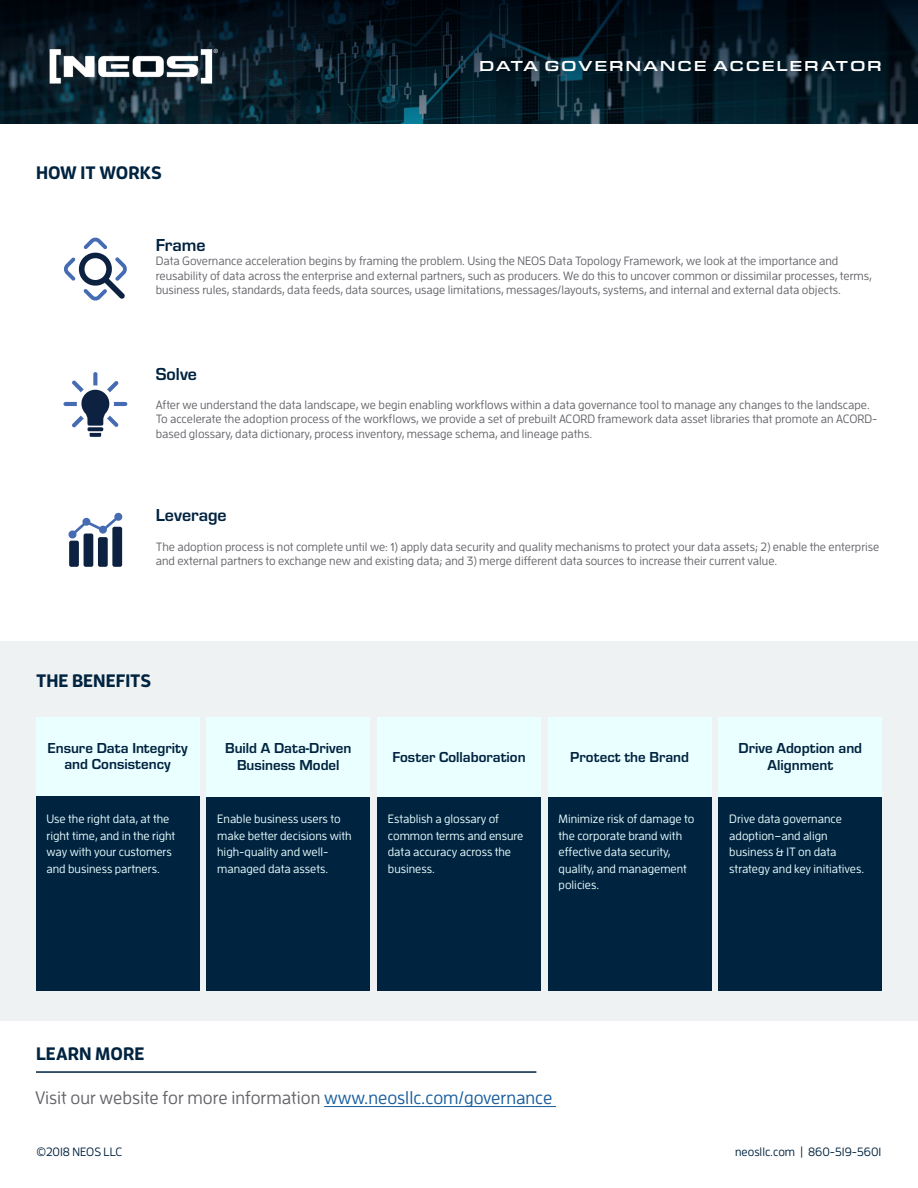
<style>
.page{position:relative;width:918px;height:1188px;background:#fff}
.page>*{position:absolute;margin:0;border:0;box-sizing:border-box;transform-origin:0 0}
.t1{font:500 18px "Enzo OT";color:#64656a}
.H2_-_Blue{font:700 18px "Enzo OT";color:#002340}
.t2{font:700 18px "Eurostile";color:#002340}
.t3{font:700 15px/16.5px "Eurostile";color:#002340;text-align:center}
.t4{font:500 15px "Eurostile Ext";letter-spacing:.11em;color:#fff}
.t5{font:500 12px/14.4px "Enzo OT";color:#64656a}
.t6{font:500 12px/16.5px "Enzo OT";color:#eaffff}
.t7{font:500 12px "Enzo OT";color:#002340}
.s1{font-family:"Proxima Nova";font-weight:400}
.s2{color:#175d9e}
</style>
<div class="page">
<svg style="left:0;top:0;width:918px;height:123px;background:#061823"></svg>
<div style="left:0;top:641px;width:918px;height:380px;background:#eff2f3"></div>
<hr style="left:324px;top:1106px;width:232px;height:1px;background:#175d9e">
<hr style="left:36px;top:1071px;width:500px;height:2px;background:#002340">
<img style="left:36px;top:37px;width:188px;height:57px">
<div style="left:36px;top:795px;width:163px;height:195px;background:#002340"></div>
<div style="left:36px;top:717px;width:163px;height:78px;background:#eaffff"></div>
<div style="left:207px;top:795px;width:163px;height:195px;background:#002340"></div>
<div style="left:207px;top:717px;width:163px;height:79px;background:#eaffff"></div>
<div style="left:377px;top:795px;width:164px;height:195px;background:#002340"></div>
<div style="left:377px;top:717px;width:164px;height:79px;background:#eaffff"></div>
<div style="left:548px;top:795px;width:163px;height:195px;background:#002340"></div>
<div style="left:548px;top:717px;width:163px;height:79px;background:#eaffff"></div>
<div style="left:719px;top:795px;width:163px;height:195px;background:#002340"></div>
<div style="left:719px;top:717px;width:163px;height:79px;background:#eaffff"></div>
<svg style="left:64px;top:237px;width:63px;height:64px"></svg>
<svg style="left:63px;top:372px;width:64px;height:65px"></svg>
<svg style="left:68px;top:513px;width:55px;height:26px"></svg>
<div style="left:69px;top:541px;width:10px;height:26px;background:#0d2140;border-radius:2px"></div>
<div style="left:98px;top:537px;width:10px;height:30px;background:#0d2140;border-radius:2px"></div>
<div style="left:112px;top:527px;width:10px;height:40px;background:#0d2140;border-radius:2px"></div>
<div style="left:84px;top:534px;width:9px;height:33px;background:#0d2140;border-radius:2px"></div>
<p class="H2_-_Blue" style="left:36px;top:161px;width:127px">HOW IT WORKS</p>
<p class="t4" style="left:479px;top:56px;width:404px">DATA GOVERNANCE ACCELERATOR</p>
<p class="t2" style="left:156px;top:232px;width:52px">Frame</p>
<p class="t5" style="left:156px;top:254px;width:718px">Data Governance acceleration begins by framing the problem. Using the NEOS Data Topology Framework, we look at the importance and reusability of data across the enterprise and external partners, such as producers. We do this to uncover common or dissimilar processes, terms, business rules, standards, data feeds, data sources, usage limitations, messages/layouts, systems, and internal and external data objects.</p>
<p class="t2" style="left:156px;top:361px;width:43px">Solve</p>
<p class="t5" style="left:156px;top:397px;width:723px">After we understand the data landscape, we begin enabling workflows within a data governance tool to manage any changes to the landscape.<br>To accelerate the adoption process of the workflows, we provide a set of prebuilt ACORD framework data asset libraries that promote an ACORD&shy;based glossary, data dictionary, process inventory, message schema, and lineage paths.</p>
<p class="t2" style="left:156px;top:503px;width:72px">Leverage</p>
<p class="t5" style="left:156px;top:539px;width:725px">The adoption process is not complete until we: <span class="s1">1</span>) apply data security and quality mechanisms to protect your data assets; 2) enable the enterprise and external partners to exchange new and existing data; and 3) merge different data sources to increase their current value.</p>
<p class="H2_-_Blue" style="left:36px;top:669px;width:117px">THE BENEFITS</p>
<p class="t3" style="left:47px;top:739px;width:142px">Ensure Data Integrity and Consistency</p>
<p class="t6" style="left:46px;top:811px;width:130px">Use the right data, at the right time, and in the right way with your customers and business partners.</p>
<p class="t3" style="left:225px;top:739px;width:128px">Build A Data-Driven<br>Business Model</p>
<p class="t6" style="left:217px;top:811px;width:136px">Enable business users to make better decisions with high-quality and well&shy;managed data assets.</p>
<p class="t3" style="left:392px;top:747px;width:135px">Foster Collaboration</p>
<p class="t6" style="left:388px;top:811px;width:137px">Establish a glossary of common terms and ensure data accuracy across the business.</p>
<p class="t3" style="left:570px;top:747px;width:120px">Protect the Brand</p>
<p class="t6" style="left:559px;top:811px;width:137px">Minimize risk of damage to the corporate brand with effective data security, quality, and management policies.</p>
<p class="t3" style="left:739px;top:739px;width:125px">Drive Adoption and<br>Alignment</p>
<p class="t6" style="left:729px;top:811px;width:136px">Drive data governance adoption–and align business &amp; IT on data strategy and key initiatives.</p>
<p class="H2_-_Blue" style="left:36px;top:1042px;width:110px">LEARN MORE</p>
<p class="t1" style="left:35px;top:1087px;width:519px">Visit our website for more information <span class="s2">www.neosllc.com/governance</span></p>
<p class="t7" style="left:36px;top:1144px;width:87px">©2018 NEOS LLC</p>
<p class="t7" style="left:735px;top:1144px;width:148px">neosllc.com | 860-519-5601</p>
</div>
